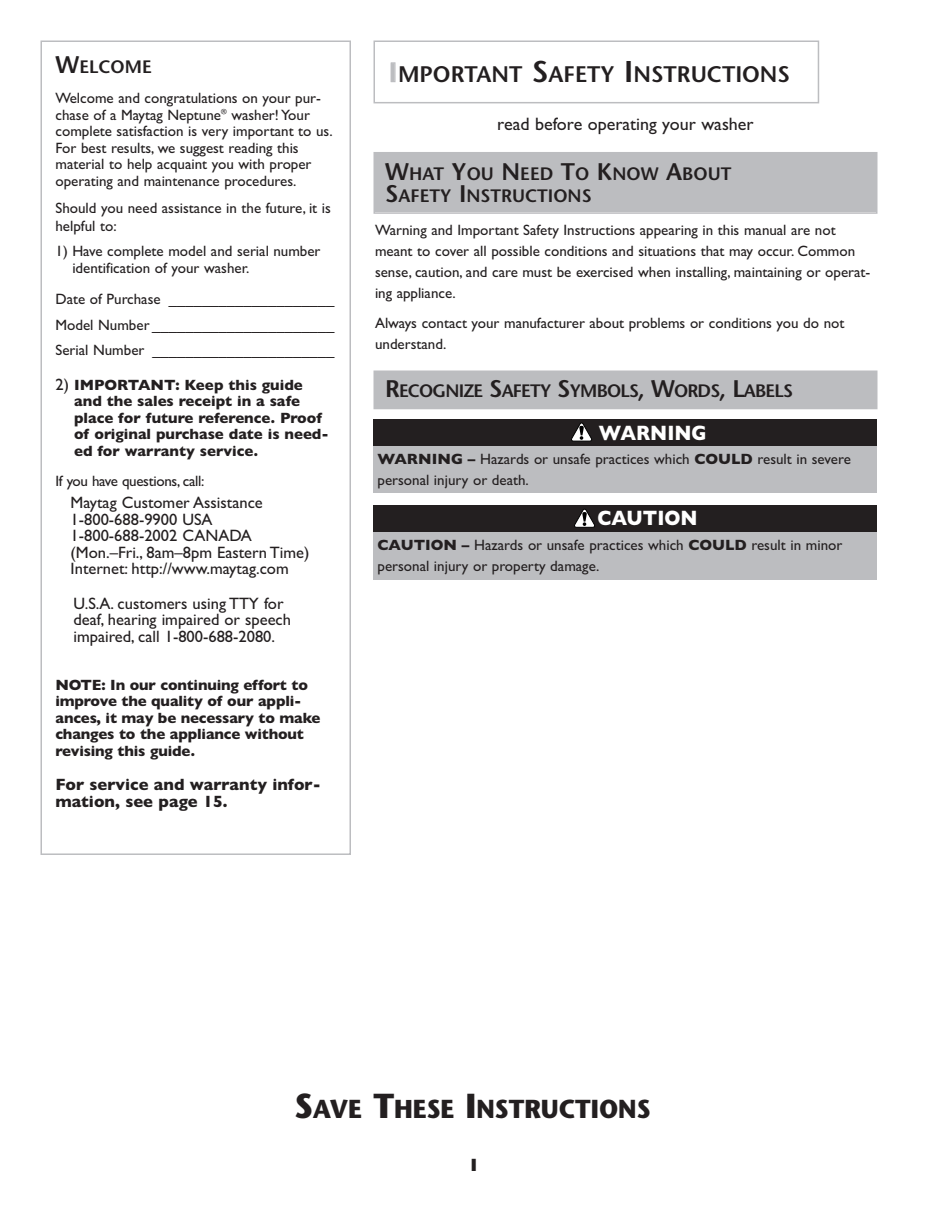
<style>
.page{position:relative;width:945px;height:1215px;background:#fff}
.page>*{position:absolute;margin:0;border:0;box-sizing:border-box;transform-origin:0 0}
.t1{font:700 25.95px "Stone Sans";color:#231f20;scale:.95 1}
.t2{font:600 22.5px "Stone Sans";color:#231f20}
.t3{font:700 21px "Gill Sans";color:#fff;scale:.9 1}
.t4{font:600 18px/22.5px "Stone Sans";color:#231f20}
.t5{font:600 18px "Stone Sans";letter-spacing:-.045em;color:#231f20}
.t6{font:18px "Gill Sans";color:#231f20}
.t7{font:700 18px "Gill Sans";color:#231f20;scale:1.2 1}
.t8{font:16.5px/16.5px "Gill Sans";color:#231f20}
.t9{font:700 16.5px/16.5px "Gill Sans";color:#231f20}
.t10{font:15px/16.5px "Gill Sans";color:#231f20}
.t11{font:700 15px/16.5px "Gill Sans";letter-spacing:-.01em;color:#231f20}
.t12{font:15px "Gill Sans";letter-spacing:-.02em;color:#231f20}
.s1{font-size:24px}
.s2{font-weight:400;font-size:16.5px}
.s3{font-size:27px;color:#bcbdc0}
.s4{font-size:30px}
.s5{font-weight:700}
.s6{font-size:34.65px}
</style>
<div class="page">
<div style="left:374px;top:532px;width:504px;height:48px;background:#bcbdc0"></div>
<div style="left:374px;top:446px;width:504px;height:47px;background:#bcbdc0"></div>
<div style="left:375px;top:372px;width:501px;height:36px;background:#bcbdc0"></div>
<div style="left:374px;top:371px;width:504px;height:38px;border:2px solid #bcbdc0"></div>
<div style="left:375px;top:153px;width:501px;height:59px;background:#bcbdc0"></div>
<div style="left:374px;top:152px;width:504px;height:62px;border:2px solid #bcbdc0"></div>
<div style="left:40px;top:40px;width:311px;height:815px;border:2px solid #bcbdc0"></div>
<div style="left:374px;top:41px;width:445px;height:62px;border:2px solid #bcbdc0"></div>
<div style="left:374px;top:419px;width:504px;height:27px;background:#231f20"></div>
<div style="left:374px;top:505px;width:504px;height:27px;background:#231f20"></div>
<svg style="left:571px;top:422px;width:21px;height:19px"></svg>
<svg style="left:574px;top:508px;width:21px;height:20px"></svg>
<p class="t4" style="left:56px;top:58px;width:98px"><span class="s1">W</span>ELCOME</p>
<p class="t10" style="left:56px;top:90px;width:279px">Welcome and congratulations on your pur&shy;chase of a Maytag Neptune<sup>®</sup> washer! Your complete satisfaction is very important to us.<br>For best results, we suggest reading this material to help acquaint you with proper operating and maintenance procedures.</p>
<p class="t10" style="left:56px;top:199px;width:277px;line-height:18px">Should you need assistance in the future, it is helpful to:</p>
<p class="t10" style="left:72px;top:243px;width:250px;text-indent:-17px">1) Have complete model and serial number identification of your washer.</p>
<p class="t10" style="left:56px;top:287px;width:281px;line-height:25.5px;text-align:justify">Date of Purchase ____________________ Model Number ______________________ Serial Number ______________________</p>
<p class="t11" style="left:74px;top:377px;width:256px;text-indent:-19px"><span class="s2">2)</span> IMPORTANT: Keep this guide and the sales receipt in a safe place for future reference. Proof of original purchase date is need&shy;ed for warranty service.</p>
<p class="t12" style="left:56px;top:472px;width:151px">If you have questions, call:</p>
<p class="t8" style="left:71px;top:495px;width:240px">Maytag Customer Assistance<br>1-800-688-9900 USA<br>1-800-688-2002 CANADA (Mon.–Fri., 8am–8pm Eastern Time)<br>Internet: http://www.maytag.com</p>
<p class="t8" style="left:73px;top:595px;width:219px">U.S.A. customers using TTY for deaf, hearing impaired or speech impaired, call 1-800-688-2080.</p>
<p class="t11" style="left:56px;top:677px;width:267px">NOTE: In our continuing effort to improve the quality of our appli&shy;ances, it may be necessary to make changes to the appliance without revising this guide.</p>
<p class="t9" style="left:56px;top:777px;width:267px">For service and warranty infor&shy;mation, see page 15.</p>
<h2 class="t2" style="left:389px;top:66px;width:403px"><span class="s3">I</span>MPORTANT <span class="s4">S</span>AFETY <span class="s4">I</span>NSTRUCTIONS</h2>
<p class="t6" style="left:497px;top:113px;width:258px">read before operating your washer</p>
<p class="t4" style="left:385px;top:164px;width:348px"><span class="s1">W</span>HAT <span class="s1">Y</span>OU <span class="s1">N</span>EED <span class="s1">T</span>O <span class="s1">K</span>NOW <span class="s1">A</span>BOUT<br><span class="s1">S</span>AFETY <span class="s1">I</span>NSTRUCTIONS</p>
<p class="t10" style="left:375px;top:220px;width:497px;line-height:21px">Warning and Important Safety Instructions appearing in this manual are not meant to cover all possible conditions and situations that may occur. Common sense, caution, and care must be exercised when installing, maintaining or operat&shy;ing appliance.</p>
<p class="t10" style="left:375px;top:313px;width:471px;line-height:21px">Always contact your manufacturer about problems or conditions you do not understand.</p>
<p class="t5" style="left:385px;top:384px;width:409px"><span class="s1">R</span>ECOGNIZE <span class="s1">S</span>AFETY <span class="s1">S</span>YMBOLS<span class="s1">, W</span>ORDS<span class="s1">, L</span>ABELS</p>
<h3 class="t3" style="left:599px;top:420px;width:121px">WARNING</h3>
<p class="t10" style="left:378px;top:449px;width:475px;line-height:21px"><span class="s5">WARNING –</span> Hazards or unsafe practices which <span class="s5">COULD</span> result in severe personal injury or death.</p>
<h3 class="t3" style="left:597px;top:506px;width:113px">CAUTION</h3>
<p class="t10" style="left:378px;top:534px;width:466px;line-height:21px"><span class="s5">CAUTION –</span> Hazards or unsafe practices which <span class="s5">COULD</span> result in minor personal injury or property damage.</p>
<h1 class="t1" style="left:295px;top:1099px;width:376px"><span class="s6">S</span>AVE <span class="s6">T</span>HESE <span class="s6">I</span>NSTRUCTIONS</h1>
<p class="t7" style="left:468px;top:1154px;width:12px">1</p>
</div>
